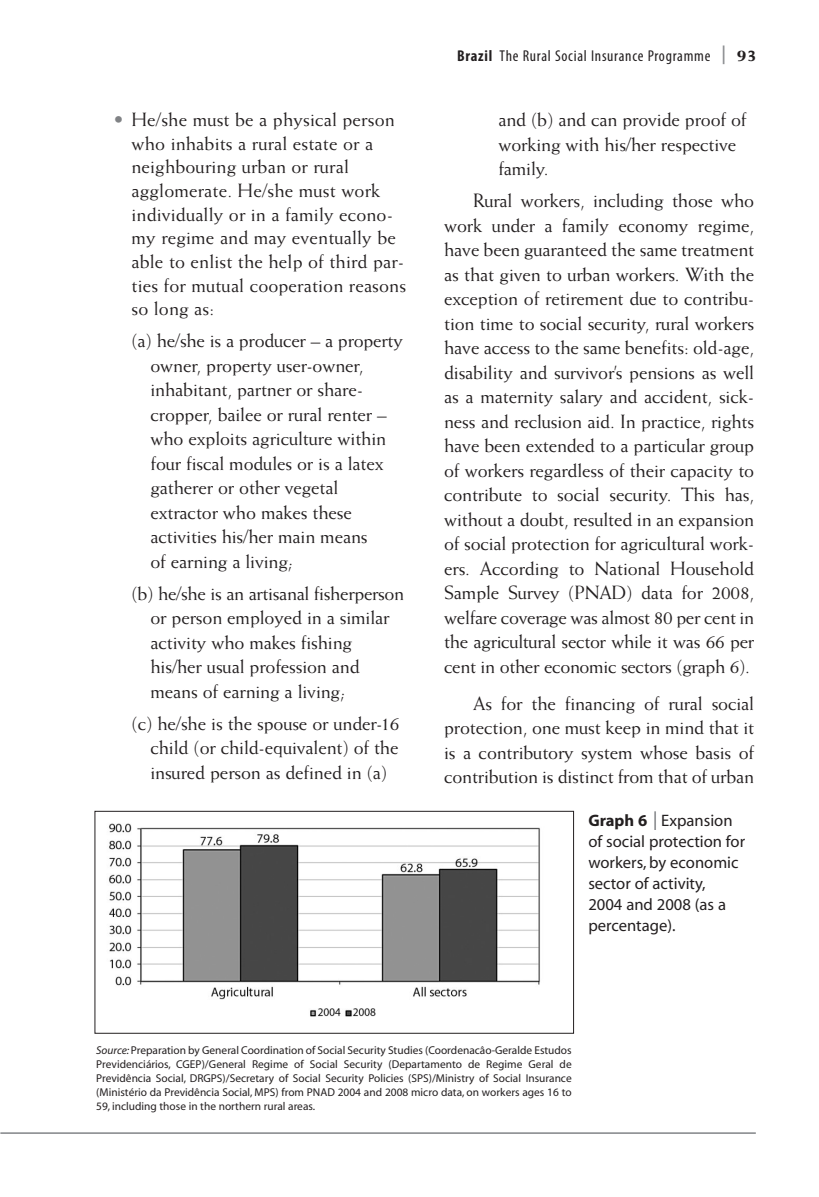
<style>
.page{position:relative;width:819px;height:1197px;background:#fff}
.page>*{position:absolute;margin:0;border:0;box-sizing:border-box;transform-origin:0 0}
.t1{font:19.25px/24.5px "Weiss";letter-spacing:-.01em;color:#231f20}
.t2{font:800 17.5px "Weiss";color:#231f20}
.t3{font:16.62px/21px "Myriad";color:#231f20}
.t4{font:condensed 15.75px "Myriad Pro";letter-spacing:.045em;color:#231f20}
.t5{font:11.38px/14px "Myriad";color:#231f20;text-align:justify}
.s1{color:#808285}
.s2{font-weight:700}
.s3{font-style:italic}
</style>
<div class="page">
<svg style="left:723px;top:45px;width:1px;height:19px"></svg>
<hr style="left:0;top:1132px;width:756px;height:2px;background:#939598">
<img style="left:109px;top:823px;width:431px;height:194px">
<div style="left:94px;top:811px;width:480px;height:223px;border:1px solid #231f20"></div>
<svg style="left:654px;top:811px;width:2px;height:19px"></svg>
<p class="t1" style="left:132px;top:109px;width:276px;line-height:23.6px;text-indent:-18px"><span class="s1">•</span> He/she must be a physical person who inhabits a rural estate or a neighbouring urban or rural agglomerate. He/she must work individually or in a family econo&shy;my regime and may eventually be able to enlist the help of third par&shy;ties for mutual cooperation reasons so long as:</p>
<p class="t1" style="left:150px;top:330px;width:254px;text-indent:-19px">(a) he/she is a producer – a property owner, property user-owner, inhabitant, partner or share&shy;cropper, bailee or rural renter – who exploits agriculture within four fiscal modules or is a latex gatherer or other vegetal extractor who makes these activities his/her main means<br>of earning a living;</p>
<p class="t1" style="left:150px;top:582px;width:255px;text-indent:-19px">(b) he/she is an artisanal fisherperson or person employed in a similar activity who makes fishing his/her usual profession and means of earning a living;</p>
<p class="t1" style="left:150px;top:712px;width:250px;text-align:justify;text-indent:-19px">(c) he/she is the spouse or under-16 child (or child-equivalent) of the insured person as defined in (a)</p>
<p class="t4" style="left:457px;top:50px;width:255px"><span class="s2">Brazil</span> The Rural Social Insurance Programme</p>
<p class="t2" style="left:737px;top:49px;width:22px">93</p>
<p class="t1" style="left:498px;top:109px;width:250px">and (b) and can provide proof of working with his/her respective family.</p>
<p class="t1" style="left:444px;top:190px;width:312px;text-align:justify;text-indent:29px">Rural workers, including those who work under a family economy regime, have been guaranteed the same treatment as that given to urban workers. With the exception of retirement due to contribu&shy;tion time to social security, rural workers have access to the same benefits: old-age, disability and survivor’s pensions as well as a maternity salary and accident, sick&shy;ness and reclusion aid. In practice, rights have been extended to a particular group of workers regardless of their capacity to contribute to social security. This has, without a doubt, resulted in an expansion of social protection for agricultural work&shy;ers. According to National Household Sample Survey (PNAD) data for 2008, welfare coverage was almost 80 per cent in the agricultural sector while it was 66 per cent in other economic sectors (graph 6).</p>
<p class="t1" style="left:444px;top:692px;width:312px;text-align:justify;text-indent:29px">As for the financing of rural social protection, one must keep in mind that it is a contributory system whose basis of contribution is distinct from that of urban</p>
<p class="t3" style="left:588px;top:812px;width:158px"><span class="s2">Graph 6</span> Expansion of social protection for workers, by economic sector of activity,<br>2004 and 2008 (as a percentage).</p>
<p class="t5" style="left:96px;top:1044px;width:477px"><span class="s3">Source:</span>Preparation by General Coordination of Social Security Studies (Coordenacâo-Geralde Estudos Previdenciários, CGEP)/General Regime of Social Security (Departamento de Regime Geral de Previdência Social, DRGPS)/Secretary of Social Security Policies (SPS)/Ministry of Social Insurance (Ministério da Previdência Social, MPS) from PNAD 2004 and 2008 micro data, on workers ages 16 to 59, including those in the northern rural areas.</p>
</div>
